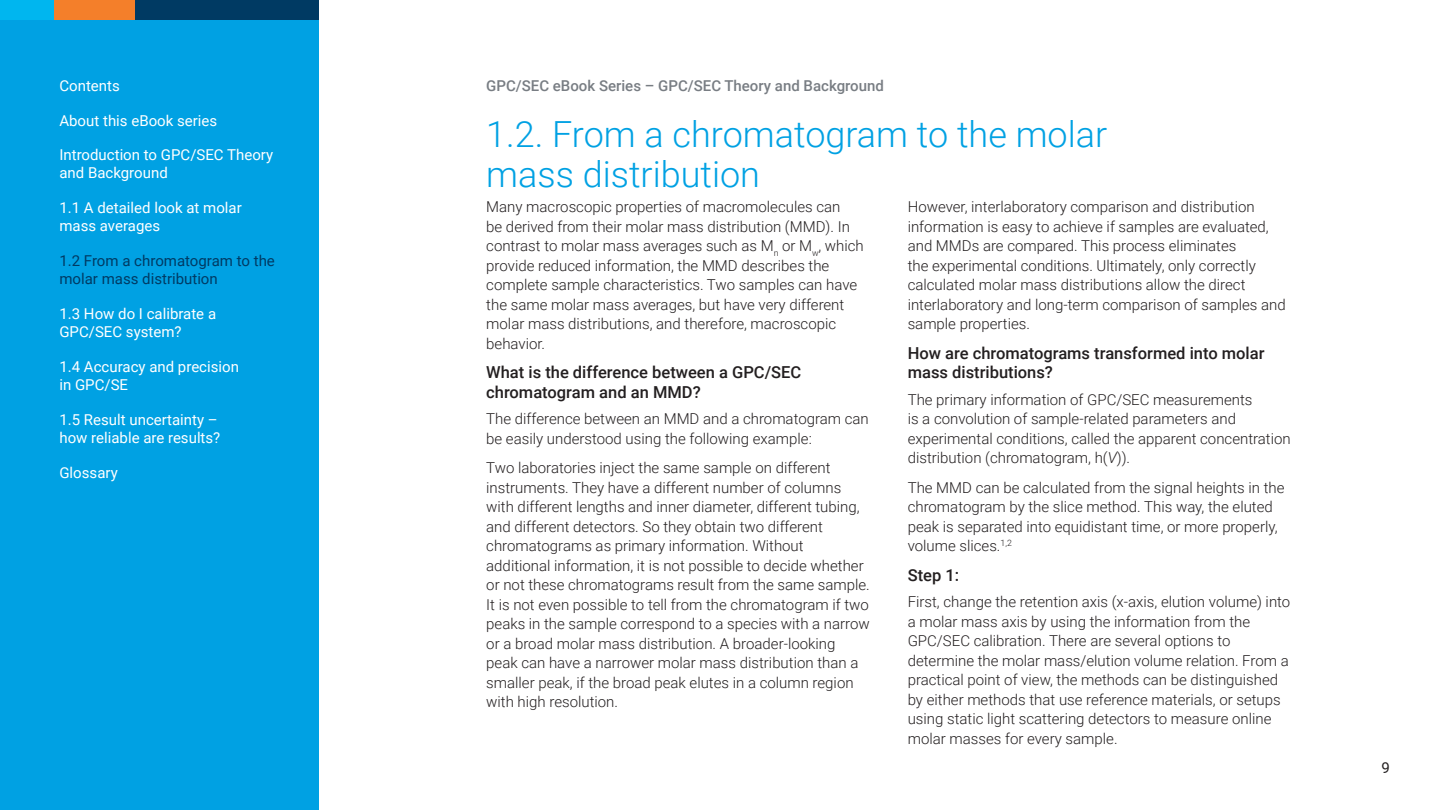
<style>
.page{position:relative;width:1441px;height:810px;background:#fff}
.page>*{position:absolute;margin:0;border:0;box-sizing:border-box;transform-origin:0 0}
.Header_1{font:300 36px/39.8px "Roboto";color:#00a1e3}
.Header_2{font:500 16.5px/19.5px "Roboto";color:#231f20}
.Body_text{font:300 15px/19.5px "Roboto";color:#231f20}
.Contents{font:15px/18px "Roboto";color:#fff}
.Contents-2{font:15px/18px "Roboto";color:#003a63}
.Page_header{font:500 15px "Roboto";color:#787d83}
.t1{font:15px "Roboto";color:#231f20}
.s1{font-style:italic}
</style>
<div class="page">
<div style="left:0;top:0;width:319px;height:810px;background:#00a1e3"></div>
<div style="left:0;top:0;width:54px;height:20px;background:#00b6ef"></div>
<div style="left:54px;top:0;width:81px;height:20px;background:#f47f2a"></div>
<div style="left:135px;top:0;width:184px;height:20px;background:#003a63"></div>
<p class="Contents" style="left:59px;top:76px;width:62px">Contents</p>
<p class="Contents" style="left:59px;top:111px;width:159px">About this eBook series</p>
<p class="Contents" style="left:59px;top:145px;width:215px">Introduction to GPC/SEC Theory and Background</p>
<p class="Contents" style="left:59px;top:198px;width:184px">1.1 A detailed look at molar mass averages</p>
<p class="Contents-2" style="left:59px;top:251px;width:217px">1.2 From a chromatogram to the molar mass distribution</p>
<p class="Contents" style="left:59px;top:304px;width:158px">1.3 How do I calibrate a<br>GPC/SEC system?</p>
<p class="Contents" style="left:59px;top:357px;width:181px">1.4 Accuracy and precision in GPC/SE</p>
<p class="Contents" style="left:59px;top:410px;width:162px">1.5 Result uncertainty – how reliable are results?</p>
<p class="Contents" style="left:59px;top:463px;width:60px">Glossary</p>
<p class="Page_header" style="left:486px;top:75px;width:399px">GPC/SEC eBook Series – GPC/SEC Theory and Background</p>
<p class="Header_1" style="left:486px;top:113px;width:622px">1.2. From a chromatogram to the molar mass distribution</p>
<p class="Body_text" style="left:486px;top:196px;width:379px">Many macroscopic properties of macromolecules can<br>be derived from their molar mass distribution (MMD). In contrast to molar mass averages such as M<sub>n</sub> or M<sub>w</sub>, which provide reduced information, the MMD describes the complete sample characteristics. Two samples can have the same molar mass averages, but have very different molar mass distributions, and therefore, macroscopic behavior.</p>
<p class="Header_2" style="left:486px;top:362px;width:316px">What is the difference between a GPC/SEC chromatogram and an MMD?</p>
<p class="Body_text" style="left:486px;top:408px;width:384px">The difference between an MMD and a chromatogram can be easily understood using the following example:</p>
<p class="Body_text" style="left:486px;top:457px;width:385px">Two laboratories inject the same sample on different instruments. They have a different number of columns with different lengths and inner diameter, different tubing, and different detectors. So they obtain two different chromatograms as primary information. Without additional information, it is not possible to decide whether or not these chromatograms result from the same sample.<br>It is not even possible to tell from the chromatogram if two peaks in the sample correspond to a species with a narrow or a broad molar mass distribution. A broader‑looking peak can have a narrower molar mass distribution than a smaller peak, if the broad peak elutes in a column region with high resolution.</p>
<p class="Body_text" style="left:907px;top:196px;width:379px">However, interlaboratory comparison and distribution information is easy to achieve if samples are evaluated, and MMDs are compared. This process eliminates<br>the experimental conditions. Ultimately, only correctly calculated molar mass distributions allow the direct interlaboratory and long-term comparison of samples and sample properties.</p>
<p class="Header_2" style="left:907px;top:343px;width:358px">How are chromatograms transformed into molar mass distributions?</p>
<p class="Body_text" style="left:907px;top:389px;width:384px">The primary information of GPC/SEC measurements<br>is a convolution of sample-related parameters and experimental conditions, called the apparent concentration distribution (chromatogram, h(<span class="s1">V</span>)).</p>
<p class="Body_text" style="left:907px;top:477px;width:378px">The MMD can be calculated from the signal heights in the chromatogram by the slice method. This way, the eluted peak is separated into equidistant time, or more properly, volume slices.<sup>1,2</sup></p>
<p class="Header_2" style="left:907px;top:565px;width:53px">Step 1:</p>
<p class="Body_text" style="left:907px;top:591px;width:384px">First, change the retention axis (x-axis, elution volume) into a molar mass axis by using the information from the GPC/SEC calibration. There are several options to determine the molar mass/elution volume relation. From a practical point of view, the methods can be distinguished by either methods that use reference materials, or setups using static light scattering detectors to measure online molar masses for every sample.</p>
<p class="t1" style="left:1381px;top:757px;width:10px">9</p>
</div>
